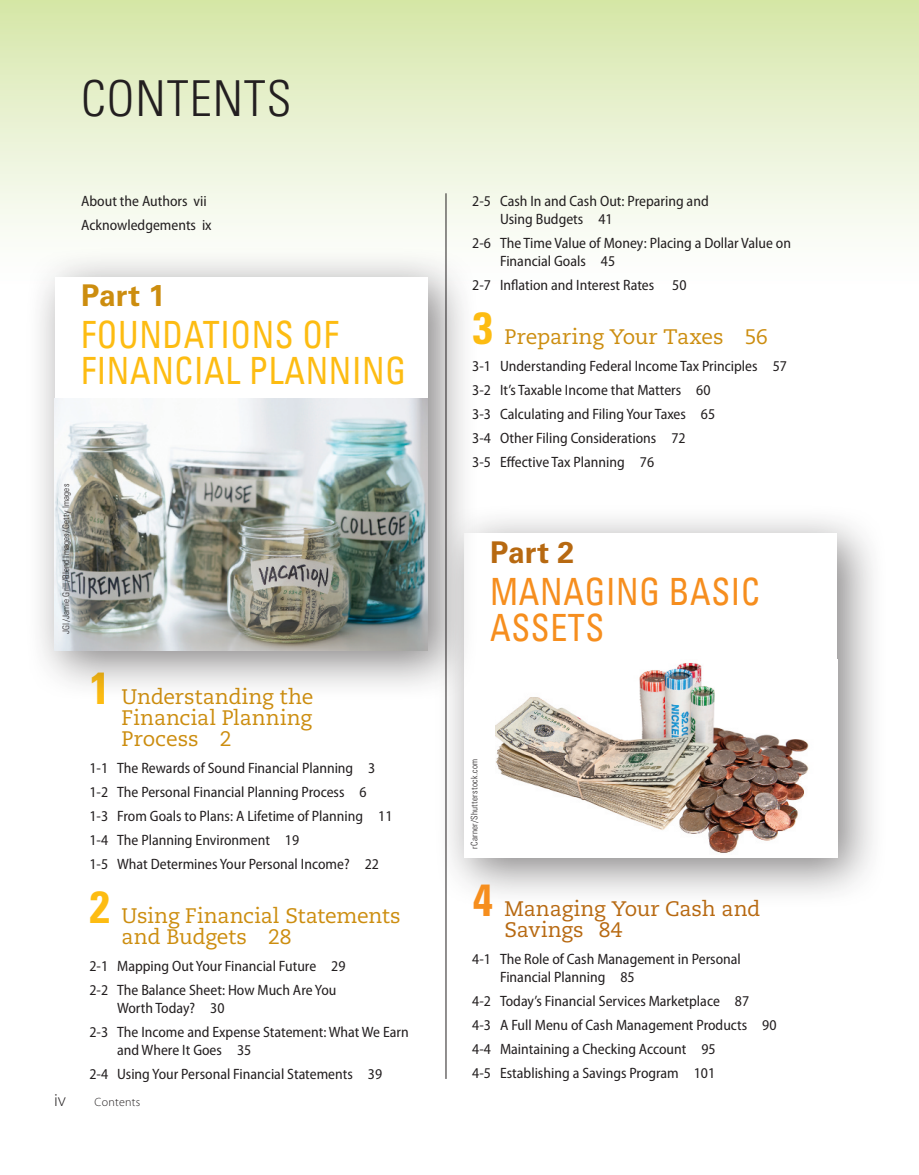
<style>
.page{position:relative;width:919px;height:1175px;background:#fff}
.page>*{position:absolute;margin:0;border:0;box-sizing:border-box;transform-origin:0 0}
.t1{font:300 condensed 49.5px "Univers LT Std";letter-spacing:.02em;color:#231f20}
.t2{font:condensed 37.5px/36px "Univers LT Std";letter-spacing:.02em;color:#fdbc12;scale:.9 1}
.t3{font:condensed 37.5px/36px "Univers LT Std";letter-spacing:.02em;color:#f68e1e;scale:.9 1}
.t4{font:700 30px "Univers LT Std";color:#b76911}
.t5{font:700 30px "Univers LT Std";color:#cc8d0f}
.t6{font:21px/21px "Caecilia LT Std";letter-spacing:-.005em;color:#cc8d0f;text-align:justify}
.t7{font:21px/21px "Caecilia LT Std";letter-spacing:-.005em;color:#b76911}
.t8{font:300 18px "Myriad Pro";color:#231f20}
.t9{font:semi-condensed 15px/24px "Myriad Pro";color:#231f20}
.t10{font:300 12px "Myriad Pro";letter-spacing:.025em;color:#231f20}
.t11{font:300 condensed 9px "Univers LT Std";letter-spacing:.025em;color:#231f20}
.s1{font-family:"Univers LT Std";font-weight:700;font-stretch:condensed;font-size:45px;color:#fdbc12}
.s2{font-family:"Univers LT Std";font-weight:700;font-stretch:condensed;font-size:45px;color:#f68e1e}
</style>
<div class="page">
<div style="left:434px;top:503px;width:453px;height:405px;background:#231f20;opacity:.55"></div>
<div style="left:464px;top:533px;width:372px;height:324px;background:#fff"></div>
<div style="left:464px;top:659px;width:373px;height:198px;background:#fff"></div>
<img style="left:495px;top:663px;width:314px;height:190px">
<div style="left:0;top:0;width:918px;height:286px;background:linear-gradient(to bottom,#d6e7aa,#fff)"></div>
<div style="left:25px;top:247px;width:454px;height:454px;background:#231f20;opacity:.55"></div>
<div style="left:55px;top:277px;width:373px;height:373px;background:#fff"></div>
<img style="left:55px;top:398px;width:373px;height:252px">
<hr style="left:445px;top:193px;width:1px;height:886px;background:#231f20">
<h1 class="t1" style="left:81px;top:68px;width:212px">CONTENTS</h1>
<p class="t9" style="left:81px;top:189px;width:132px">About the Authors vii<br>Acknowledgements ix</p>
<h3 class="t5" style="left:81px;top:278px;width:85px">Part 1</h3>
<h2 class="t2" style="left:81px;top:316px;width:362px">FOUNDATIONS OF<br>FINANCIAL PLANNING</h2>
<p class="t11" style="left:60px;top:634px;width:152px;rotate:-90deg">JGI/JAMIE GRILL/BLEND IMAGES/GETTY IMAGES</p>
<h3 class="t6" style="left:122px;top:686px;width:193px;text-indent:-32px"><span class="s1">1</span> Understanding the Financial Planning Process 2</h3>
<p class="t9" style="left:89px;top:756px;width:304px">1-1 The Rewards of Sound Financial Planning 3<br>1-2 The Personal Financial Planning Process 6<br>1-3 From Goals to Plans: A Lifetime of Planning 11<br>1-4 The Planning Environment 19<br>1-5 What Determines Your Personal Income? 22</p>
<h3 class="t6" style="left:122px;top:905px;width:280px;text-indent:-32px"><span class="s1">2</span> Using Financial Statements and Budgets 28</h3>
<p class="t9" style="left:89px;top:954px;width:257px">2-1 Mapping Out Your Financial Future 29<br>2-2 The Balance Sheet: How Much Are You</p>
<p class="t9" style="left:89px;top:996px;width:320px;text-indent:28px">Worth Today? 30<br>2-3 The Income and Expense Statement: What We Earn</p>
<p class="t9" style="left:89px;top:1038px;width:294px;text-indent:28px">and Where It Goes 35<br>2-4 Using Your Personal Financial Statements 39</p>
<p class="t8" style="left:54px;top:1090px;width:13px">iv</p>
<p class="t10" style="left:95px;top:1095px;width:47px">Contents</p>
<p class="t9" style="left:500px;top:192px;width:210px;line-height:18px;text-indent:-28px">2-5 Cash In and Cash Out: Preparing and<br>Using Budgets 41</p>
<p class="t9" style="left:500px;top:234px;width:292px;line-height:18px;text-indent:-28px">2-6 The Time Value of Money: Placing a Dollar Value on<br>Financial Goals 45</p>
<p class="t9" style="left:472px;top:273px;width:216px">2-7 Inflation and Interest Rates 50</p>
<h3 class="t6" style="left:472px;top:326px;width:296px"><span class="s1">3</span> Preparing Your Taxes 56</h3>
<p class="t9" style="left:472px;top:354px;width:316px">3-1 Understanding Federal Income Tax Principles 57<br>3-2 It’s Taxable Income that Matters 60<br>3-3 Calculating and Filing Your Taxes 65<br>3-4 Other Filing Considerations 72<br>3-5 Effective Tax Planning 76</p>
<h3 class="t4" style="left:490px;top:535px;width:85px">Part 2</h3>
<h2 class="t3" style="left:490px;top:573px;width:301px">MANAGING BASIC<br>ASSETS</h2>
<p class="t11" style="left:468px;top:849px;width:91px;rotate:-90deg">RCARNER/SHUTTERSTOCK.COM</p>
<h3 class="t7" style="left:504px;top:898px;width:257px;text-indent:-32px"><span class="s2">4</span> Managing Your Cash and<br>Savings 84</h3>
<p class="t9" style="left:500px;top:950px;width:242px;line-height:18px;text-indent:-28px">4-1 The Role of Cash Management in Personal<br>Financial Planning 85</p>
<p class="t9" style="left:472px;top:989px;width:305px">4-2 Today’s Financial Services Marketplace 87<br>4-3 A Full Menu of Cash Management Products 90<br>4-4 Maintaining a Checking Account 95<br>4-5 Establishing a Savings Program 101</p>
</div>
